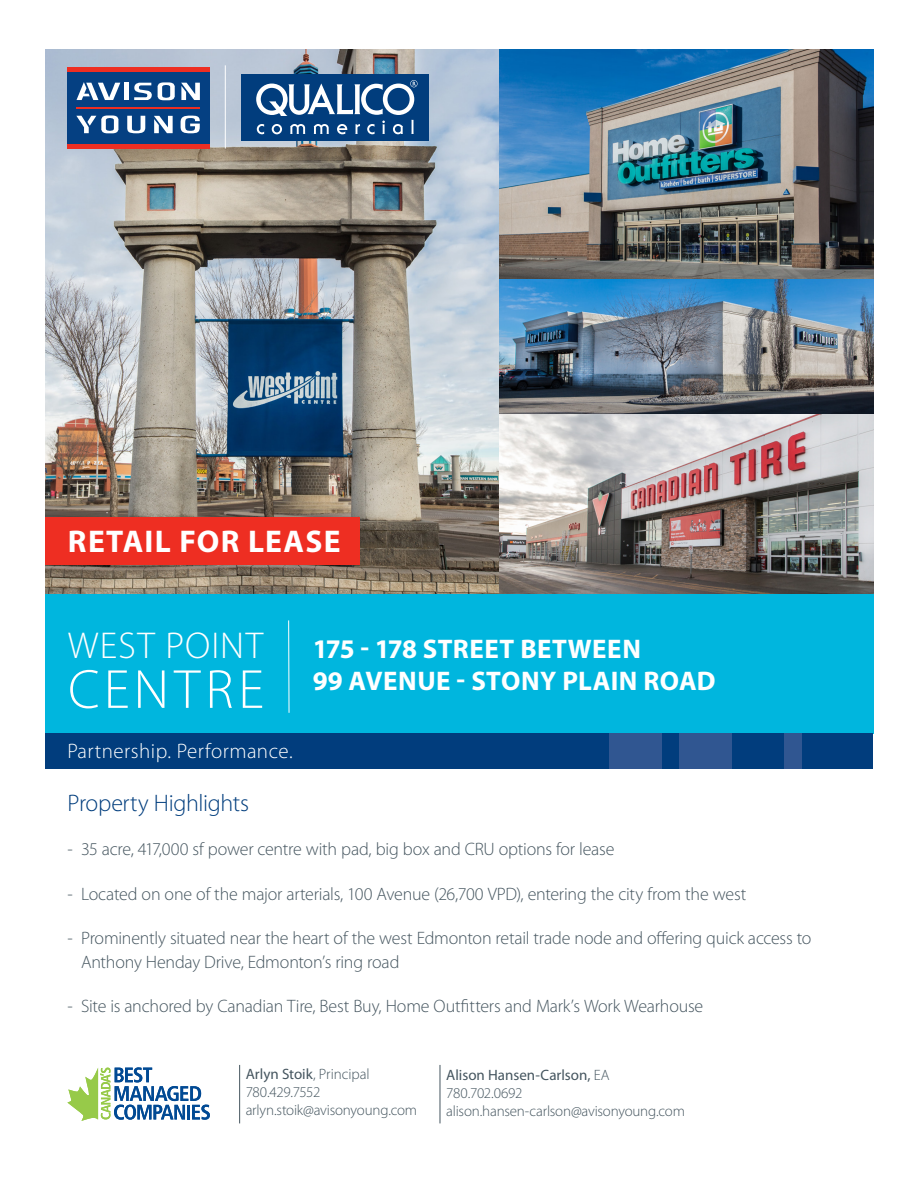
<style>
.page{position:relative;width:918px;height:1188px;background:#fff}
.page>*{position:absolute;margin:0;border:0;box-sizing:border-box;transform-origin:0 0}
.Body_12pt{font:300 55.5px "Myriad Pro";letter-spacing:.085em;color:#fff}
.Body_12pt-2{font:300 37.5px "Myriad Pro";letter-spacing:.03em;color:#fff}
.Body_12pt-3{font:700 31.5px "Myriad Pro";letter-spacing:.04em;color:#fff}
.Body_12pt-4{font:700 27px/32.4px "Myriad Pro";letter-spacing:.015em;color:#fff}
.Body_12pt-5{font:300 24px "Myriad Pro";letter-spacing:-.015em;color:#013d7d}
.t1{font:300 21px "Myriad Pro";letter-spacing:.025em;color:#fff}
.t2{font:300 18px/24px "Myriad Pro";letter-spacing:-.01em;color:#45555f}
.Contact_Info{font:300 15px/18px "Myriad Pro";letter-spacing:-.015em;color:#45555f}
.s1{font-weight:400}
</style>
<div class="page">
<hr style="left:239px;top:1065px;width:1px;height:58px;background:#45555f">
<img style="left:45px;top:50px;width:454px;height:544px">
<div style="left:45px;top:594px;width:828px;height:140px;background:#00b6de"></div>
<div style="left:68px;top:72px;width:142px;height:72px;background:#054082"></div>
<div style="left:124px;top:83px;width:5px;height:17px;background:#fff"></div>
<svg style="left:181px;top:83px;width:19px;height:17px"></svg>
<svg style="left:134px;top:82px;width:41px;height:18px"></svg>
<svg style="left:154px;top:116px;width:19px;height:17px"></svg>
<svg style="left:77px;top:82px;width:43px;height:18px"></svg>
<svg style="left:76px;top:115px;width:43px;height:18px"></svg>
<svg style="left:127px;top:116px;width:18px;height:17px"></svg>
<svg style="left:181px;top:116px;width:19px;height:17px"></svg>
<hr style="left:68px;top:144px;width:142px;height:4px;background:#ee2e22">
<hr style="left:68px;top:68px;width:142px;height:4px;background:#ee2e22">
<hr style="left:76px;top:107px;width:124px;height:2px;background:#ee2e22">
<div style="left:45px;top:734px;width:828px;height:36px;background:#013d7d"></div>
<div style="left:679px;top:734px;width:53px;height:36px;background:#305691"></div>
<div style="left:784px;top:734px;width:18px;height:36px;background:#305691"></div>
<div style="left:609px;top:734px;width:52px;height:36px;background:#305691"></div>
<div style="left:45px;top:517px;width:315px;height:47px;background:#ee2e22"></div>
<img style="left:499px;top:278px;width:374px;height:316px">
<img style="left:499px;top:50px;width:375px;height:228px">
<hr style="left:288px;top:620px;width:1px;height:93px;background:#fff">
<svg style="left:67px;top:1067px;width:143px;height:54px"></svg>
<hr style="left:225px;top:65px;width:1px;height:83px;background:#fff">
<div style="left:241px;top:75px;width:187px;height:66px;background:#013d7d"></div>
<svg style="left:256px;top:80px;width:162px;height:54px"></svg>
<hr style="left:440px;top:1065px;width:1px;height:58px;background:#45555f">
<p class="Body_12pt-3" style="left:68px;top:520px;width:274px">RETAIL FOR LEASE</p>
<p class="Body_12pt-2" style="left:68px;top:623px;width:197px">WEST POINT</p>
<p class="Body_12pt" style="left:68px;top:656px;width:197px">CENTRE</p>
<p class="t1" style="left:68px;top:738px;width:227px">Partnership. Performance.</p>
<p class="Body_12pt-4" style="left:313px;top:631px;width:404px">175 - 178 STREET BETWEEN<br>99 AVENUE - STONY PLAIN ROAD</p>
<p class="Body_12pt-5" style="left:68px;top:789px;width:183px">Property Highlights</p>
<p class="t2" style="left:68px;top:837px;width:548px">- 35 acre, 417,000 sf power centre with pad, big box and CRU options for lease</p>
<p class="t2" style="left:68px;top:881px;width:680px">- Located on one of the major arterials, 100 Avenue (26,700 VPD), entering the city from the west</p>
<p class="t2" style="left:81px;top:926px;width:732px;text-indent:-14px">- Prominently situated near the heart of the west Edmonton retail trade node and offering quick access to<br>Anthony Henday Drive, Edmonton’s ring road</p>
<p class="t2" style="left:68px;top:994px;width:637px">- Site is anchored by Canadian Tire, Best Buy, Home Outfitters and Mark’s Work Wearhouse</p>
<p class="Contact_Info" style="left:246px;top:1065px;width:173px"><span class="s1">Arlyn Stoik</span>, Principal<br>780.429.7552 arlyn.stoik@avisonyoung.com</p>
<p class="Contact_Info" style="left:446px;top:1066px;width:240px"><span class="s1">Alison Hansen-Carlson,</span> EA<br>780.702.0692 alison.hansen-carlson@avisonyoung.com</p>
</div>
